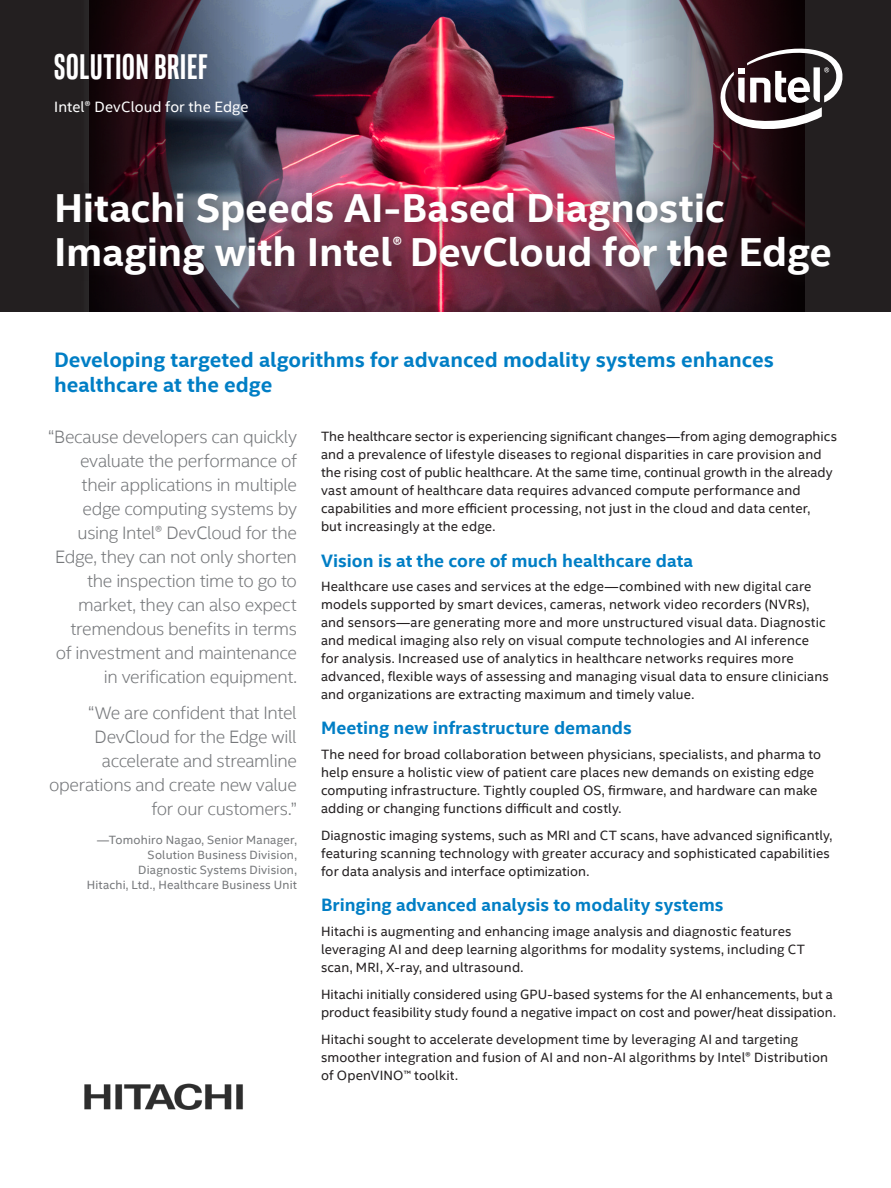
<style>
.page{position:relative;width:891px;height:1188px;background:#fff}
.page>*{position:absolute;margin:0;border:0;box-sizing:border-box;transform-origin:0 0}
.Main_Title{font:700 40.5px/43.5px "Intel Clear";letter-spacing:-.005em;color:#fff}
.t1{font:700 36px "Intel Clear Pro";letter-spacing:.025em;color:#fff}
.ProdName_-_Product_N{font:700 21px/25.2px "Intel Clear";color:#007ec5}
.PlQtRt_-_Pull_Quote{font:300 18px/24px "Intel Clear";letter-spacing:-.02em;color:#76787b;text-align:right}
.CopyHeaderBlue{font:700 18px "Intel Clear";color:#007ec5}
.Mini_Header{font:15px "Intel Clear";letter-spacing:.005em;color:#fff}
.MainCopy___Caption{font:13.5px/18px "Intel Clear";letter-spacing:.01em;color:#231f20}
.PlQtRt_-_Pull_Quote-2{font:12px/15px "Intel Clear";letter-spacing:.015em;color:#76787b;text-align:right}
</style>
<div class="page">
<img style="left:303px;top:0;width:285px;height:311px">
<svg style="left:0;top:0;width:303px;height:311px;background:#302a34"></svg>
<svg style="left:588px;top:0;width:303px;height:311px;background:#534c54"></svg>
<img style="left:84px;top:1083px;width:159px;height:27px">
<div style="left:44px;top:180px;width:804px;height:112px;background:#231f20;opacity:.5"></div>
<svg style="left:718px;top:42px;width:127px;height:90px"></svg>
<h2 class="t1" style="left:54px;top:44px;width:155px">SOLUTION BRIEF</h2>
<p class="Mini_Header" style="left:54px;top:96px;width:196px">Intel® DevCloud for the Edge</p>
<p class="Main_Title" style="left:54px;top:185px;width:780px">Hitachi Speeds AI-Based Diagnostic<br>Imaging with Intel<sup>®</sup> DevCloud for the Edge</p>
<p class="ProdName_-_Product_N" style="left:54px;top:347px;width:721px">Developing targeted algorithms for advanced modality systems enhances healthcare at the edge</p>
<p class="PlQtRt_-_Pull_Quote" style="left:48px;top:425px;width:251px">“Because developers can quickly evaluate the performance of their applications in multiple edge computing systems by using Intel® DevCloud for the<br>Edge, they can not only shorten the inspection time to go to market, they can also expect tremendous benefits in terms<br>of investment and maintenance in verification equipment.</p>
<p class="PlQtRt_-_Pull_Quote" style="left:49px;top:701px;width:249px">“We are confident that Intel<br>DevCloud for the Edge will accelerate and streamline operations and create new value for our customers.”</p>
<p class="PlQtRt_-_Pull_Quote-2" style="left:87px;top:832px;width:212px">—Tomohiro Nagao, Senior Manager, Solution Business Division, Diagnostic Systems Division,<br>Hitachi, Ltd., Healthcare Business Unit</p>
<p class="MainCopy___Caption" style="left:321px;top:427px;width:517px">The healthcare sector is experiencing significant changes—from aging demographics and a prevalence of lifestyle diseases to regional disparities in care provision and the rising cost of public healthcare. At the same time, continual growth in the already vast amount of healthcare data requires advanced compute performance and capabilities and more efficient processing, not just in the cloud and data center,<br>but increasingly at the edge.</p>
<p class="CopyHeaderBlue" style="left:321px;top:548px;width:374px">Vision is at the core of much healthcare data</p>
<p class="MainCopy___Caption" style="left:321px;top:577px;width:509px">Healthcare use cases and services at the edge—combined with new digital care models supported by smart devices, cameras, network video recorders (NVRs), and sensors—are generating more and more unstructured visual data. Diagnostic and medical imaging also rely on visual compute technologies and AI inference for analysis. Increased use of analytics in healthcare networks requires more advanced, flexible ways of assessing and managing visual data to ensure clinicians and organizations are extracting maximum and timely value.</p>
<p class="CopyHeaderBlue" style="left:321px;top:716px;width:312px">Meeting new infrastructure demands</p>
<p class="MainCopy___Caption" style="left:321px;top:745px;width:502px">The need for broad collaboration between physicians, specialists, and pharma to help ensure a holistic view of patient care places new demands on existing edge computing infrastructure. Tightly coupled OS, firmware, and hardware can make adding or changing functions difficult and costly.</p>
<p class="MainCopy___Caption" style="left:321px;top:826px;width:513px">Diagnostic imaging systems, such as MRI and CT scans, have advanced significantly, featuring scanning technology with greater accuracy and sophisticated capabilities for data analysis and interface optimization.</p>
<p class="CopyHeaderBlue" style="left:321px;top:893px;width:404px">Bringing advanced analysis to modality systems</p>
<p class="MainCopy___Caption" style="left:321px;top:922px;width:486px">Hitachi is augmenting and enhancing image analysis and diagnostic features leveraging AI and deep learning algorithms for modality systems, including CT scan, MRI, X-ray, and ultrasound.</p>
<p class="MainCopy___Caption" style="left:321px;top:985px;width:516px">Hitachi initially considered using GPU-based systems for the AI enhancements, but a product feasibility study found a negative impact on cost and power/heat dissipation.</p>
<p class="MainCopy___Caption" style="left:321px;top:1030px;width:509px">Hitachi sought to accelerate development time by leveraging AI and targeting smoother integration and fusion of AI and non-AI algorithms by Intel® Distribution of OpenVINO™ toolkit.</p>
</div>
